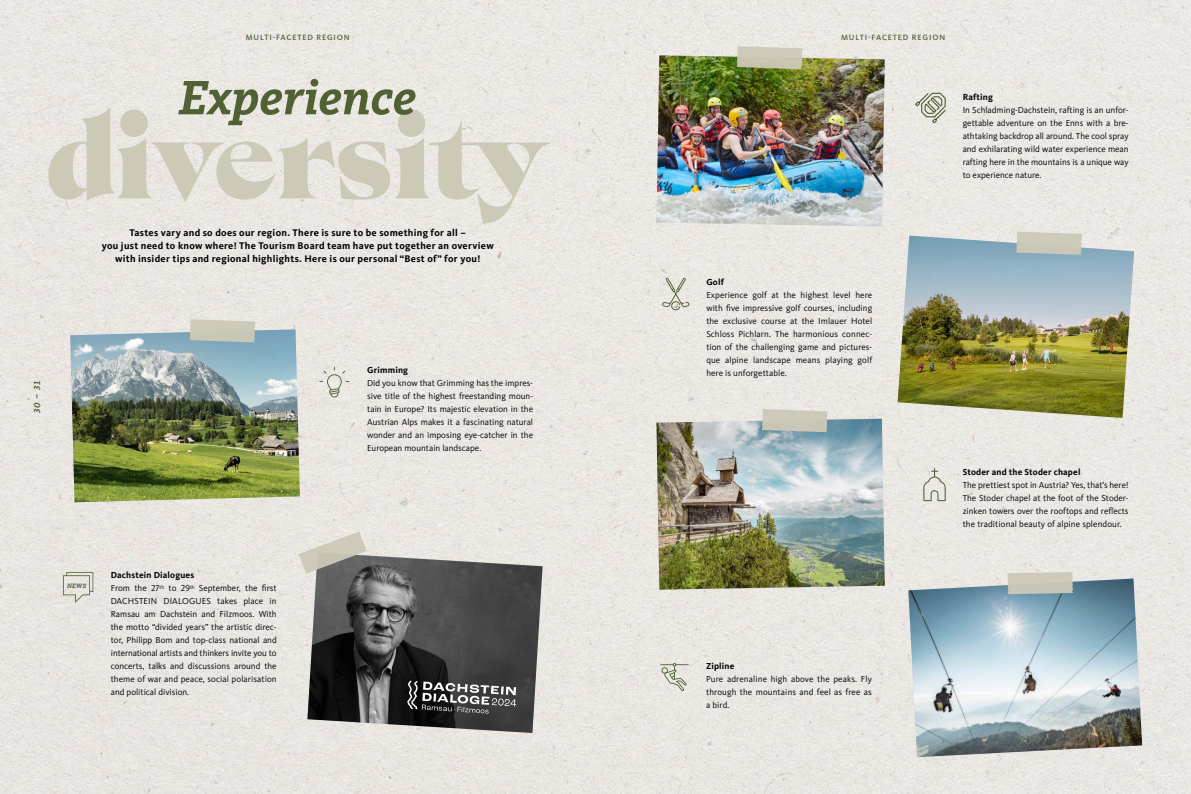
<style>
.page{position:relative;width:1191px;height:794px;background:#fff}
.page>*{position:absolute;margin:0;border:0;box-sizing:border-box;transform-origin:0 0}
.t1{font:107px "Africa Betri Drylands";color:#cdc9b7}
.t2{font:italic 700 50px "Kievit Slab Offc";color:#506133}
.t3{font:700 10px/13px "Kievit Pro";letter-spacing:.03em;color:#000;text-align:center}
.t4{font:9px/13px "Kievit Pro";color:#000;text-align:justify}
.t5{font:700 9px "Kievit Pro";letter-spacing:.02em;color:#000}
.t6{font:italic 700 9px "Kievit Slab Pro";color:#506133}
.t7{font:500 8px "Kievit Pro";letter-spacing:.11em;color:#506133}
.t8{font:italic 700 6.5px "Kievit Slab Offc";color:#506133}
.s1{font-weight:700}
</style>
<div class="page">
<img style="left:0;top:0;width:1191px;height:794px">
<img style="left:70px;top:329px;width:230px;height:173px">
<img style="left:307px;top:552px;width:235px;height:181px">
<svg style="left:189px;top:319px;width:67px;height:23px;background:#c9c8ba"></svg>
<svg style="left:298px;top:531px;width:69px;height:43px;background:#bdbab1"></svg>
<svg style="left:319px;top:366px;width:30px;height:31px"></svg>
<svg style="left:407px;top:681px;width:109px;height:32px;background:#5f5f5f"></svg>
<svg style="left:63px;top:572px;width:30px;height:31px"></svg>
<img style="left:656px;top:55px;width:228px;height:171px">
<svg style="left:915px;top:93px;width:30px;height:30px"></svg>
<img style="left:656px;top:419px;width:228px;height:170px">
<svg style="left:761px;top:409px;width:67px;height:23px;background:#c8c7b9"></svg>
<svg style="left:923px;top:468px;width:22px;height:33px"></svg>
<img style="left:897px;top:235px;width:237px;height:183px">
<svg style="left:1016px;top:232px;width:66px;height:23px;background:#c8c7ba"></svg>
<svg style="left:662px;top:277px;width:27px;height:33px"></svg>
<svg style="left:736px;top:46px;width:67px;height:23px;background:#c6c5ae"></svg>
<svg style="left:660px;top:663px;width:28px;height:28px"></svg>
<img style="left:908px;top:578px;width:234px;height:179px">
<svg style="left:1007px;top:572px;width:66px;height:22px"></svg>
<p class="t7" style="left:246px;top:33px;width:105px">MULTI-FACETED REGION</p>
<h2 class="t2" style="left:179px;top:68px;width:239px">Experience</h2>
<h1 class="t1" style="left:46px;top:108px;width:504px">diversity</h1>
<p class="t3" style="left:102px;top:226px;width:393px">Tastes vary and so does our region. There is sure to be something for all –<br>you just need to know where! The Tourism Board team have put together an overview with insider tips and regional highlights. Here is our personal “Best of” for you!</p>
<p class="t6" style="left:32px;top:413px;width:34px;rotate:-90deg">30 – 31</p>
<p class="t5" style="left:367px;top:365px;width:42px">Grimming</p>
<p class="t4" style="left:367px;top:377px;width:167px">Did you know that Grimming has the impres&shy;sive title of the highest freestanding moun&shy;tain in Europe? Its majestic elevation in the Austrian Alps makes it a fascinating natural wonder and an imposing eye-catcher in the European mountain landscape.</p>
<p class="t8" style="left:67px;top:581px;width:21px">NEWS</p>
<p class="t4" style="left:111px;top:569px;width:167px;text-align:left"><span class="s1">Dachstein Dialogues<br></span>From the 27<sup>th</sup> to 29<sup>th</sup> September, the first DACHSTEIN DIALOGUES takes place in Ramsau am Dachstein and Filzmoos. With the motto “divided years” the artistic direc&shy;tor, Philipp Bom and top-class national and international artists and thinkers invite you to concerts, talks and discussions around the theme of war and peace, social polarisation and political division.</p>
<p class="t7" style="left:841px;top:33px;width:105px">MULTI-FACETED REGION</p>
<p class="t5" style="left:962px;top:91px;width:32px">Rafting</p>
<p class="t4" style="left:962px;top:103px;width:167px">In Schladming-Dachstein, rafting is an unfor&shy;gettable adventure on the Enns with a bre&shy;athtaking backdrop all around. The cool spray and exhilarating wild water experience mean rafting here in the mountains is a unique way to experience nature.</p>
<p class="t5" style="left:706px;top:276px;width:19px">Golf</p>
<p class="t4" style="left:706px;top:288px;width:167px">Experience golf at the highest level here with five impressive golf courses, including the exclusive course at the Imlauer Hotel Schloss Pichlarn. The harmonious connec&shy;tion of the challenging game and pictures&shy;que alpine landscape means playing golf here is unforgettable.</p>
<p class="t5" style="left:962px;top:467px;width:119px">Stoder and the Stoder chapel</p>
<p class="t4" style="left:962px;top:478px;width:167px">The prettiest spot in Austria? Yes, that’s here!<br>The Stoder chapel at the foot of the Stoder&shy;zinken towers over the rooftops and reflects the traditional beauty of alpine splendour.</p>
<p class="t5" style="left:706px;top:661px;width:30px">Zipline</p>
<p class="t4" style="left:706px;top:673px;width:167px">Pure adrenaline high above the peaks. Fly through the mountains and feel as free as a bird.</p>
</div>
